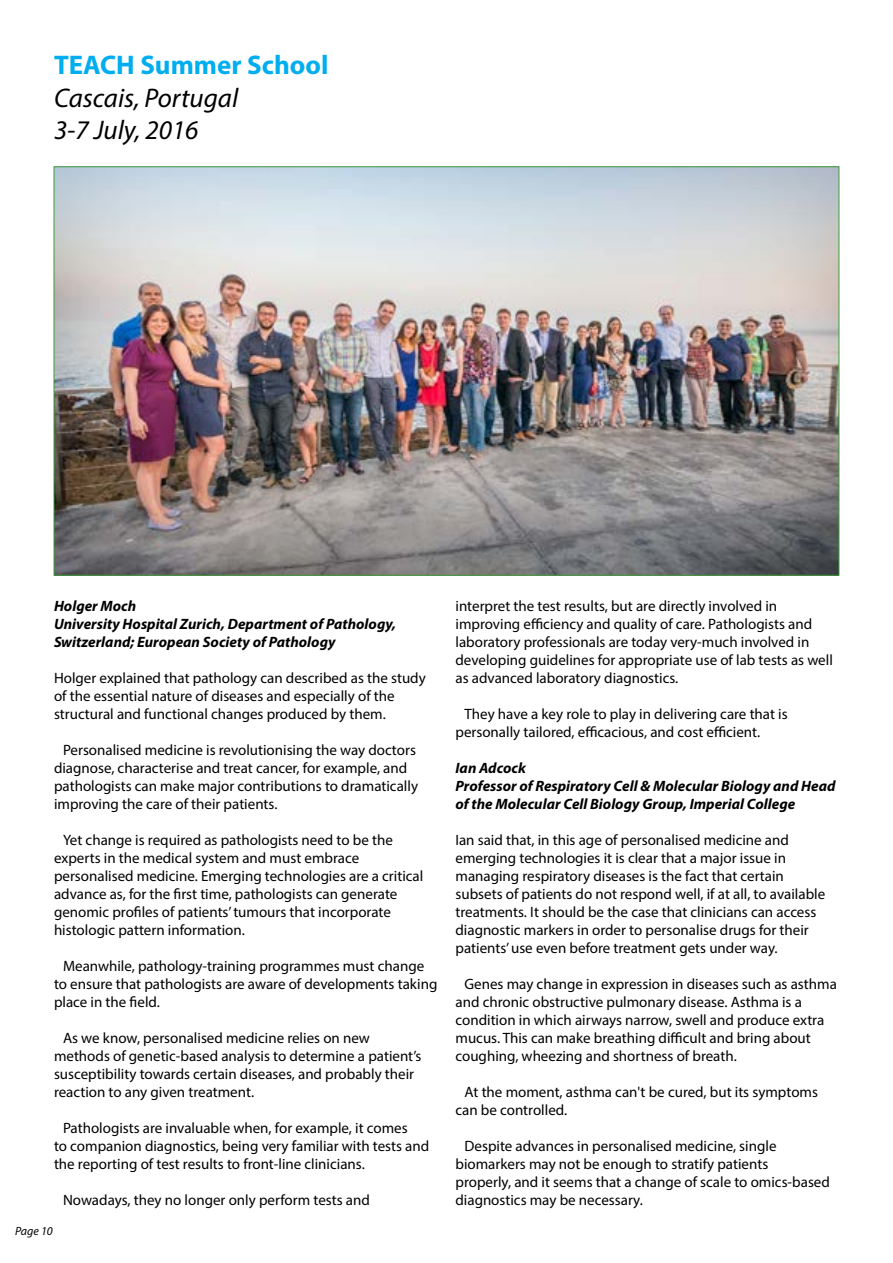
<style>
.page{position:relative;width:893px;height:1263px;background:#fff}
.page>*{position:absolute;margin:0;border:0;box-sizing:border-box;transform-origin:0 0}
.t1{font:italic 27px/32.4px "Myriad Pro";color:#000}
.t2{font:700 27px "Myriad Pro";color:#00aeef}
.t3{font:15px/18px "Myriad Pro";color:#000}
.t4{font:italic 700 15px/18px "Myriad Pro";color:#000}
.t5{font:italic 12px "Myriad Pro";color:#000}
</style>
<div class="page">
<img style="left:56px;top:168px;width:781px;height:406px">
<h1 class="t2" style="left:54px;top:48px;width:276px">TEACH Summer School</h1>
<h1 class="t1" style="left:54px;top:81px;width:186px">Cascais, Portugal<br>3-7 July, 2016</h1>
<p class="t4" style="left:54px;top:596px;width:344px">Holger Moch<br>University Hospital Zurich, Department of Pathology,<br>Switzerland; European Society of Pathology</p>
<p class="t3" style="left:54px;top:669px;width:373px">Holger explained that pathology can described as the study of the essential nature of diseases and especially of the structural and functional changes produced by them.</p>
<p class="t3" style="left:54px;top:741px;width:366px;text-indent:9px">Personalised medicine is revolutionising the way doctors diagnose, characterise and treat cancer, for example, and pathologists can make major contributions to dramatically improving the care of their patients.</p>
<p class="t3" style="left:54px;top:831px;width:371px;text-indent:9px">Yet change is required as pathologists need to be the experts in the medical system and must embrace personalised medicine. Emerging technologies are a critical advance as, for the first time, pathologists can generate genomic profiles of patients’ tumours that incorporate histologic pattern information.</p>
<p class="t3" style="left:54px;top:957px;width:385px;text-indent:9px">Meanwhile, pathology-training programmes must change to ensure that pathologists are aware of developments taking place in the field.</p>
<p class="t3" style="left:54px;top:1029px;width:369px;text-indent:9px">As we know, personalised medicine relies on new methods of genetic-based analysis to determine a patient’s susceptibility towards certain diseases, and probably their reaction to any given treatment.</p>
<p class="t3" style="left:54px;top:1119px;width:377px;text-indent:9px">Pathologists are invaluable when, for example, it comes<br>to companion diagnostics, being very familiar with tests and the reporting of test results to front-line clinicians.</p>
<p class="t3" style="left:63px;top:1191px;width:308px">Nowadays, they no longer only perform tests and</p>
<p class="t5" style="left:15px;top:1223px;width:39px">Page 10</p>
<p class="t3" style="left:455px;top:597px;width:379px">interpret the test results, but are directly involved in improving efficiency and quality of care. Pathologists and laboratory professionals are today very-much involved in developing guidelines for appropriate use of lab tests as well as advanced laboratory diagnostics.</p>
<p class="t3" style="left:455px;top:705px;width:334px;text-indent:9px">They have a key role to play in delivering care that is personally tailored, efficacious, and cost efficient.</p>
<p class="t4" style="left:455px;top:758px;width:381px">Ian Adcock<br>Professor of Respiratory Cell &amp; Molecular Biology and Head of the Molecular Cell Biology Group, Imperial College</p>
<p class="t3" style="left:455px;top:831px;width:371px">Ian said that, in this age of personalised medicine and emerging technologies it is clear that a major issue in managing respiratory diseases is the fact that certain subsets of patients do not respond well, if at all, to available treatments. It should be the case that clinicians can access diagnostic markers in order to personalise drugs for their patients’ use even before treatment gets under way.</p>
<p class="t3" style="left:455px;top:975px;width:383px;text-indent:9px">Genes may change in expression in diseases such as asthma and chronic obstructive pulmonary disease. Asthma is a condition in which airways narrow, swell and produce extra mucus. This can make breathing difficult and bring about coughing, wheezing and shortness of breath.</p>
<p class="t3" style="left:455px;top:1083px;width:364px;text-indent:9px">At the moment, asthma can't be cured, but its symptoms can be controlled.</p>
<p class="t3" style="left:455px;top:1137px;width:376px;text-indent:9px">Despite advances in personalised medicine, single biomarkers may not be enough to stratify patients<br>properly, and it seems that a change of scale to omics-based diagnostics may be necessary.</p>
</div>
